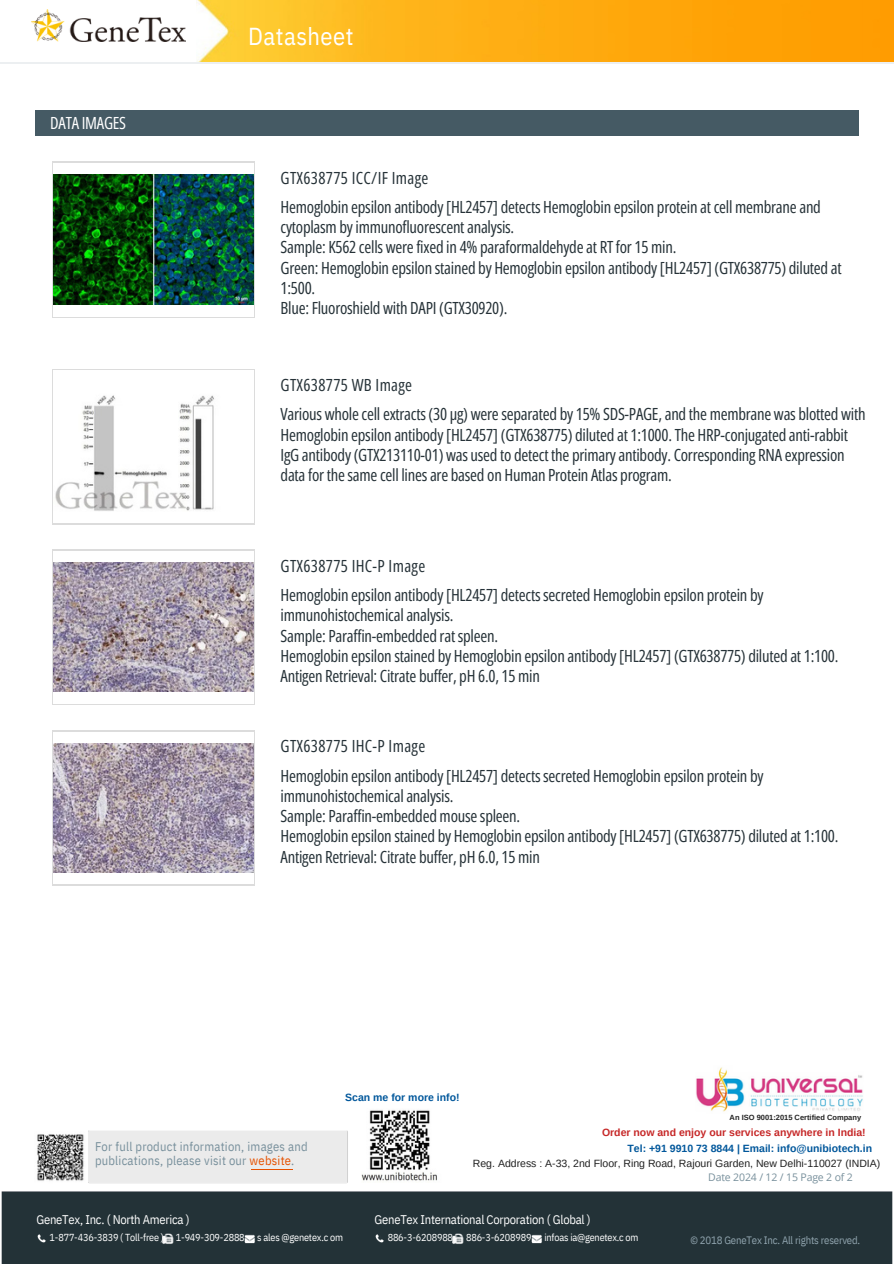
<style>
.page{position:relative;width:894px;height:1264px;background:#fff}
.page>*{position:absolute;margin:0;border:0;box-sizing:border-box;transform-origin:0 0}
.t1{font:24.45px "IBM Plex Sans Cond";letter-spacing:.02em;color:#fff}
.t2{font:16.8px/20.2px "Open Sans Condensed";letter-spacing:-.015em;color:#263238}
.t3{font:16.8px "Open Sans Condensed";letter-spacing:.02em;color:#263238}
.t4{font:16.8px "Open Sans Condensed";letter-spacing:-.015em;color:#fff}
.t5{font:12.6px/14.7px "IBM Plex Sans Cond";letter-spacing:.02em;color:#78909c}
.t6{font:12.6px "IBM Plex Sans Cond";letter-spacing:-.02em;color:#fefefe}
.t7{font:10.8px "IBM Plex Sans Cond";letter-spacing:-.02em;color:#90a4ae}
.t8{font:10.5px "Arimo";color:#212121}
.t9{font:700 10.5px "Arimo";color:#01579b}
.t10{font:700 10.5px "Arimo";color:#c62828}
.t11{font:10.5px "Open Sans";letter-spacing:-.015em;color:#78909c}
.t12{font:10.2px "IBM Plex Sans Cond";letter-spacing:-.02em;color:#fefefe}
.t13{font:700 7.5px "Arimo";color:#212121}
.s1{color:#e65100}
</style>
<div class="page">
<div style="left:35px;top:110px;width:823px;height:26px;background:#455a64"></div>
<hr style="left:52px;top:162px;width:203px;height:1px;background:#dcdcdc">
<hr style="left:52px;top:317px;width:203px;height:1px;background:#dcdcdc">
<hr style="left:52px;top:162px;width:1px;height:156px;background:#dcdcdc">
<hr style="left:254px;top:162px;width:1px;height:156px;background:#dcdcdc">
<hr style="left:52px;top:369px;width:203px;height:1px;background:#dcdcdc">
<hr style="left:52px;top:523px;width:203px;height:1px;background:#dcdcdc">
<hr style="left:52px;top:369px;width:1px;height:155px;background:#dcdcdc">
<hr style="left:254px;top:369px;width:1px;height:155px;background:#dcdcdc">
<hr style="left:52px;top:550px;width:203px;height:1px;background:#dcdcdc">
<hr style="left:52px;top:704px;width:203px;height:1px;background:#dcdcdc">
<hr style="left:52px;top:550px;width:1px;height:155px;background:#dcdcdc">
<hr style="left:254px;top:550px;width:1px;height:155px;background:#dcdcdc">
<hr style="left:52px;top:730px;width:203px;height:1px;background:#dcdcdc">
<hr style="left:52px;top:884px;width:203px;height:1px;background:#dcdcdc">
<hr style="left:52px;top:730px;width:1px;height:155px;background:#dcdcdc">
<hr style="left:254px;top:730px;width:1px;height:155px;background:#dcdcdc">
<img style="left:53px;top:175px;width:200px;height:129px">
<img style="left:55px;top:395px;width:159px;height:116px">
<img style="left:53px;top:562px;width:200px;height:130px">
<img style="left:53px;top:743px;width:200px;height:129px">
<img style="left:196px;top:0;width:696px;height:62px">
<hr style="left:0;top:62px;width:194px;height:1px;background:#eceff1">
<hr style="left:194px;top:62px;width:698px;height:1px;background:#eceff1">
<img style="left:31px;top:9px;width:154px;height:33px">
<img style="left:1px;top:1130px;width:892px;height:133px">
<img style="left:35px;top:1131px;width:51px;height:52px">
<hr style="left:251px;top:1168px;width:42px;height:1px;background:#e65100">
<svg style="left:36px;top:1233px;width:12px;height:11px"></svg>
<svg style="left:163px;top:1233px;width:11px;height:11px"></svg>
<svg style="left:244px;top:1233px;width:11px;height:11px"></svg>
<svg style="left:374px;top:1233px;width:11px;height:11px"></svg>
<svg style="left:453px;top:1233px;width:11px;height:11px"></svg>
<svg style="left:531px;top:1233px;width:11px;height:11px"></svg>
<img style="left:696px;top:1067px;width:167px;height:45px">
<img style="left:361px;top:1110px;width:80px;height:72px">
<p class="t4" style="left:50px;top:111px;width:77px">DATA IMAGES</p>
<p class="t1" style="left:248px;top:19px;width:107px">Datasheet</p>
<p class="t3" style="left:280px;top:166px;width:149px">GTX638775 ICC/IF Image</p>
<h2 class="t2" style="left:280px;top:196px;width:562px">Hemoglobin epsilon antibody [HL2457] detects Hemoglobin epsilon protein at cell membrane and cytoplasm by immunofluorescent analysis.<br>Sample: K562 cells were fixed in 4% paraformaldehyde at RT for 15 min.<br>Green: Hemoglobin epsilon stained by Hemoglobin epsilon antibody [HL2457] (GTX638775) diluted at 1:500.<br>Blue: Fluoroshield with DAPI (GTX30920).</h2>
<h3 class="t3" style="left:280px;top:373px;width:133px">GTX638775 WB Image</h3>
<p class="t2" style="left:280px;top:404px;width:586px">Various whole cell extracts (30 μg) were separated by 15% SDS-PAGE, and the membrane was blotted with Hemoglobin epsilon antibody [HL2457] (GTX638775) diluted at 1:1000. The HRP-conjugated anti-rabbit IgG antibody (GTX213110-01) was used to detect the primary antibody. Corresponding RNA expression data for the same cell lines are based on Human Protein Atlas program.</p>
<h3 class="t3" style="left:280px;top:554px;width:146px">GTX638775 IHC-P Image</h3>
<h1 class="t2" style="left:280px;top:584px;width:559px">Hemoglobin epsilon antibody [HL2457] detects secreted Hemoglobin epsilon protein by immunohistochemical analysis.<br>Sample: Paraffin-embedded rat spleen.<br>Hemoglobin epsilon stained by Hemoglobin epsilon antibody [HL2457] (GTX638775) diluted at 1:100.<br>Antigen Retrieval: Citrate buffer, pH 6.0, 15 min</h1>
<p class="t3" style="left:280px;top:734px;width:146px">GTX638775 IHC-P Image</p>
<p class="t2" style="left:280px;top:765px;width:559px">Hemoglobin epsilon antibody [HL2457] detects secreted Hemoglobin epsilon protein by immunohistochemical analysis.<br>Sample: Paraffin-embedded mouse spleen.<br>Hemoglobin epsilon stained by Hemoglobin epsilon antibody [HL2457] (GTX638775) diluted at 1:100.<br>Antigen Retrieval: Citrate buffer, pH 6.0, 15 min</p>
<p class="t9" style="left:345px;top:1091px;width:116px">Scan me for more info!</p>
<h6 class="t13" style="left:729px;top:1112px;width:133px">An ISO 9001:2015 Certified Company</h6>
<h3 class="t5" style="left:95px;top:1138px;width:214px">For full product information, images and publications, please visit our <span class="s1">website</span>.</h3>
<p class="t10" style="left:602px;top:1126px;width:265px">Order now and enjoy our services anywhere in India!</p>
<h4 class="t9" style="left:627px;top:1142px;width:246px">Tel: +91 9910 73 8844 | Email: info@unibiotech.in</h4>
<h4 class="t8" style="left:472px;top:1157px;width:409px">Reg. Address : A-33, 2nd Floor, Ring Road, Rajouri Garden, New Delhi-110027 (INDIA)</h4>
<h5 class="t11" style="left:708px;top:1169px;width:146px">Date 2024 / 12 / 15 Page 2 of 2</h5>
<h3 class="t6" style="left:36px;top:1210px;width:155px">GeneTex, Inc. ( North America )</h3>
<h3 class="t6" style="left:374px;top:1210px;width:217px">GeneTex International Corporation ( Global )</h3>
<h3 class="t12" style="left:50px;top:1230px;width:116px">1-877-436-3839 ( Toll-free )</h3>
<h3 class="t12" style="left:176px;top:1230px;width:70px">1-949-309-2888</h3>
<h3 class="t12" style="left:257px;top:1230px;width:87px">s ales @genetex.c om</h3>
<p class="t12" style="left:387px;top:1230px;width:67px">886-3-6208988</p>
<p class="t12" style="left:466px;top:1230px;width:67px">886-3-6208989</p>
<p class="t12" style="left:544px;top:1230px;width:96px">infoas ia@genetex.c om</p>
<h5 class="t7" style="left:690px;top:1232px;width:171px">© 2018 GeneTex Inc. All rights reserved.</h5>
</div>
